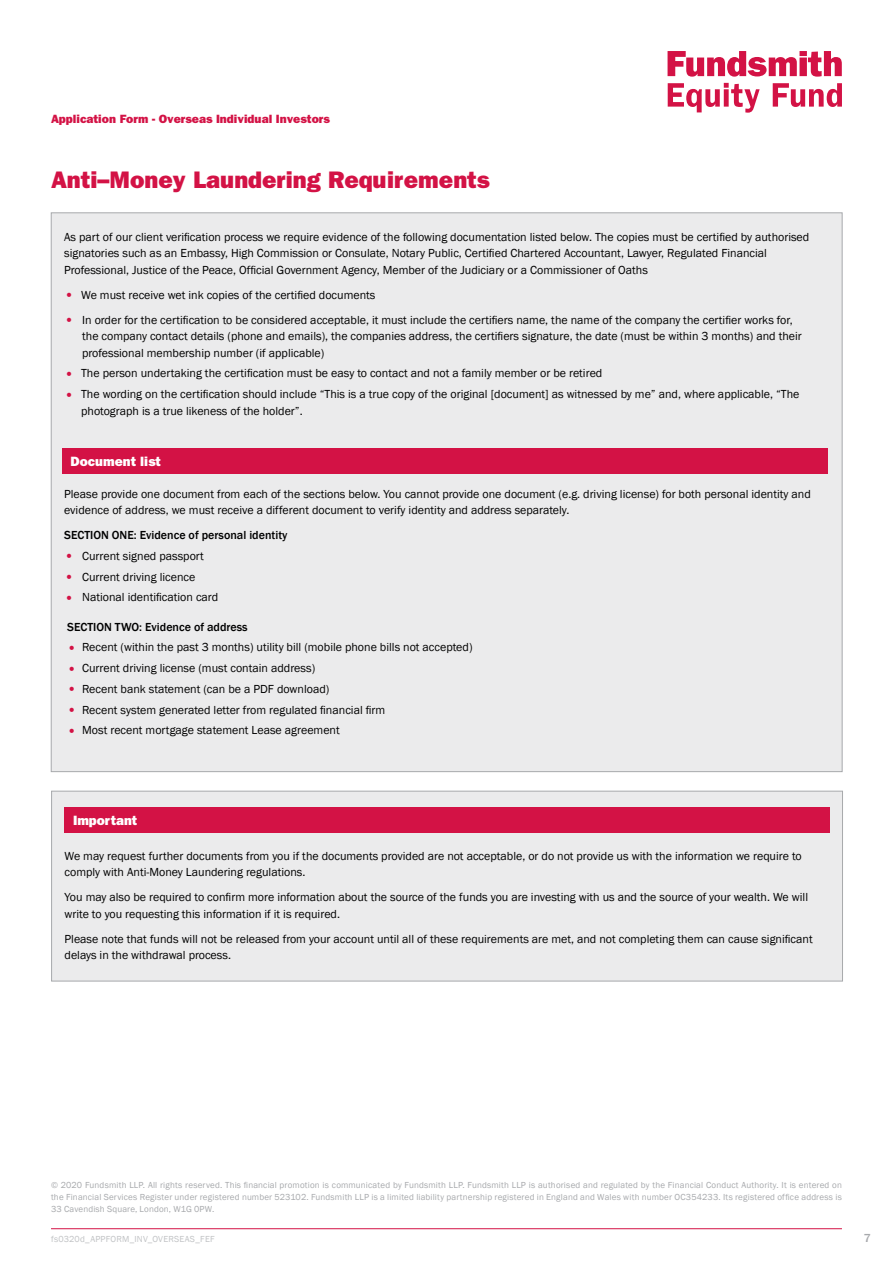
<style>
.page{position:relative;width:893px;height:1263px;background:#fff}
.page>*{position:absolute;margin:0;border:0;box-sizing:border-box;transform-origin:0 0}
.t1{font:800 24px "Franklin Gothic";color:#d31245}
.section_title{font:800 13.5px "Franklin Gothic";color:#fff}
.t2{font:12px/16.5px "Franklin Gothic";color:#000}
.t3{font:500 12px "Franklin Gothic";color:#000}
.t4{font:800 12px "Franklin Gothic";color:#d31245}
.t5{font:500 12px "Franklin Gothic";color:#a7a9ac}
.t6{font:9px/12px "Franklin Gothic";letter-spacing:.015em;color:#a7a9ac;text-align:justify}
.t7{font:9px "Franklin Gothic";letter-spacing:.02em;color:#c0c2c4}
.s1{font-size:15px;color:#d31245}
</style>
<div class="page">
<svg style="left:667px;top:51px;width:175px;height:26px"></svg>
<svg style="left:668px;top:83px;width:92px;height:30px"></svg>
<svg style="left:773px;top:83px;width:69px;height:24px"></svg>
<div style="left:51px;top:213px;width:791px;height:559px;background:#ebebec;border:1px solid #a7a9ac"></div>
<div style="left:51px;top:791px;width:792px;height:190px;background:#ebebec;border:1px solid #a7a9ac"></div>
<div style="left:62px;top:449px;width:765px;height:25px;background:#d31245"></div>
<div style="left:65px;top:807px;width:765px;height:25px;background:#d31245"></div>
<hr style="left:51px;top:1228px;width:791px;height:1px;background:#d31245">
<p class="t4" style="left:51px;top:112px;width:280px">Application Form - Overseas Individual Investors</p>
<p class="t1" style="left:51px;top:166px;width:440px">Anti–Money Laundering Requirements</p>
<p class="t2" style="left:64px;top:229px;width:747px">As part of our client verification process we require evidence of the following documentation listed below. The copies must be certified by authorised signatories such as an Embassy, High Commission or Consulate, Notary Public, Certified Chartered Accountant, Lawyer, Regulated Financial<br>Professional, Justice of the Peace, Official Government Agency, Member of the Judiciary or a Commissioner of Oaths</p>
<p class="t2" style="left:64px;top:287px;width:313px"><span class="s1">•</span> We must receive wet ink copies of the certified documents</p>
<p class="t2" style="left:82px;top:312px;width:721px;text-indent:-18px"><span class="s1">•</span> In order for the certification to be considered acceptable, it must include the certifiers name, the name of the company the certifier works for, the company contact details (phone and emails), the companies address, the certifiers signature, the date (must be within 3 months) and their professional membership number (if applicable)</p>
<p class="t2" style="left:64px;top:365px;width:540px"><span class="s1">•</span> The person undertaking the certification must be easy to contact and not a family member or be retired</p>
<p class="t2" style="left:81px;top:386px;width:720px;text-indent:-17px"><span class="s1">•</span> The wording on the certification should include “This is a true copy of the original [document] as witnessed by me” and, where applicable, “The photograph is a true likeness of the holder”.</p>
<p class="section_title" style="left:71px;top:454px;width:92px">Document list</p>
<p class="t2" style="left:64px;top:486px;width:748px">Please provide one document from each of the sections below. You cannot provide one document (e.g. driving license) for both personal identity and evidence of address, we must receive a different document to verify identity and address separately.</p>
<p class="t3" style="left:64px;top:528px;width:225px">SECTION ONE: Evidence of personal identity</p>
<p class="t2" style="left:64px;top:548px;width:141px"><span class="s1">•</span> Current signed passport</p>
<p class="t2" style="left:64px;top:569px;width:133px"><span class="s1">•</span> Current driving licence</p>
<p class="t2" style="left:64px;top:589px;width:156px"><span class="s1">•</span> National identification card</p>
<p class="t3" style="left:67px;top:619px;width:182px">SECTION TWO: Evidence of address</p>
<p class="t2" style="left:67px;top:639px;width:407px"><span class="s1">•</span> Recent (within the past 3 months) utility bill (mobile phone bills not accepted)</p>
<p class="t2" style="left:67px;top:660px;width:250px"><span class="s1">•</span> Current driving license (must contain address)</p>
<p class="t2" style="left:67px;top:681px;width:264px"><span class="s1">•</span> Recent bank statement (can be a PDF download)</p>
<p class="t2" style="left:67px;top:702px;width:320px"><span class="s1">•</span> Recent system generated letter from regulated financial firm</p>
<p class="t2" style="left:67px;top:722px;width:274px"><span class="s1">•</span> Most recent mortgage statement Lease agreement</p>
<p class="section_title" style="left:73px;top:812px;width:66px">Important</p>
<p class="t2" style="left:65px;top:848px;width:739px">We may request further documents from you if the documents provided are not acceptable, or do not provide us with the information we require to comply with Anti-Money Laundering regulations.</p>
<p class="t2" style="left:65px;top:889px;width:745px">You may also be required to confirm more information about the source of the funds you are investing with us and the source of your wealth. We will write to you requesting this information if it is required.</p>
<p class="t2" style="left:65px;top:931px;width:750px">Please note that funds will not be released from your account until all of these requirements are met, and not completing them can cause significant delays in the withdrawal process.</p>
<p class="t6" style="left:51px;top:1179px;width:792px">© 2020 Fundsmith LLP. All rights reserved. This financial promotion is communicated by Fundsmith LLP. Fundsmith LLP is authorised and regulated by the Financial Conduct Authority. It is entered on the Financial Services Register under registered number 523102. Fundsmith LLP is a limited liability partnership registered in England and Wales with number OC354233. Its registered office address is 33 Cavendish Square, London, W1G 0PW.</p>
<p class="t7" style="left:51px;top:1233px;width:165px">fs0320d_APPFORM_INV_OVERSEAS_FEF</p>
<p class="t5" style="left:864px;top:1230px;width:9px">7</p>
</div>
